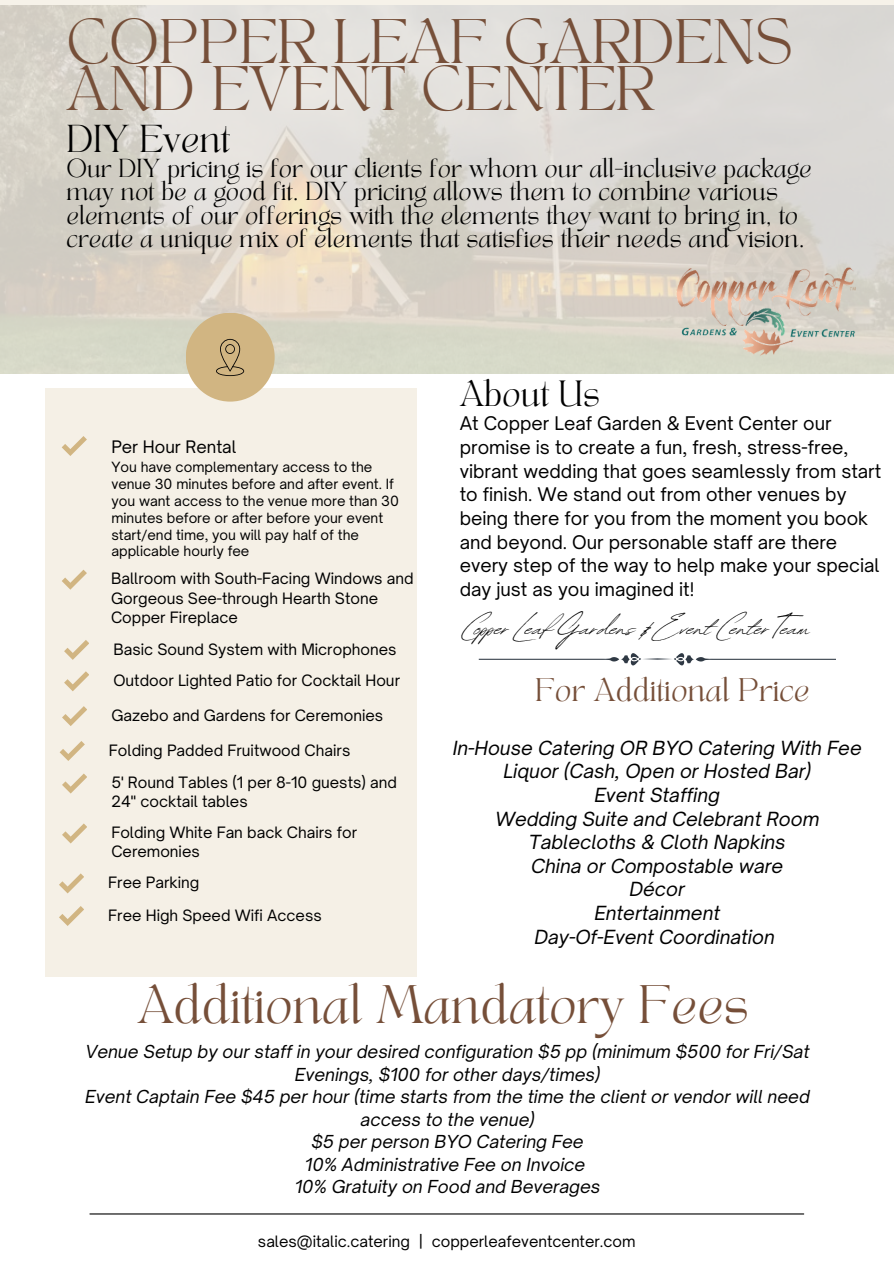
<style>
.page{position:relative;width:894px;height:1264px;background:#fff}
.page>*{position:absolute;margin:0;border:0;box-sizing:border-box;transform-origin:0 0}
.t1{font:43.95px/46.8px "TANAEGEAN";color:#764f39}
.t2{font:37.8px "TANAEGEAN";color:#764f39}
.t3{font:36px "Revive 80 Signature";color:#000}
.t4{font:27.15px "TANAEGEAN";color:#000}
.t5{font:25.5px "TANAEGEAN";color:#000}
.t6{font:22.8px "TANAEGEAN";color:#764f39}
.t7{font:italic 18.6px/23.7px "Open Sauce One";color:#000;text-align:center}
.t8{font:18.15px/23.4px "TANAEGEAN";color:#000}
.t9{font:18px/23.7px "Open Sauce One";color:#000}
.t10{font:italic 17.1px/22.5px "Open Sauce One";color:#000;text-align:center}
.t11{font:16.5px "Open Sauce One";color:#000}
.t12{font:15px/19.2px "Open Sauce One";color:#000}
.t13{font:13.5px/16.8px "Open Sauce One";color:#000}
</style>
<div class="page">
<hr style="left:90px;top:1213px;width:713px;height:1px;background:#000">
<svg style="left:478px;top:653px;width:357px;height:12px"></svg>
<svg style="left:0;top:0;width:893px;height:374px;background:#dcd8cf"></svg>
<div style="left:45px;top:388px;width:371px;height:589px;background:#f5f0e6"></div>
<div style="left:186px;top:313px;width:88px;height:88px;background:#d1b582;border-radius:50%"></div>
<svg style="left:216px;top:339px;width:28px;height:37px"></svg>
<img style="left:674px;top:266px;width:187px;height:90px">
<svg style="left:60px;top:741px;width:24px;height:20px"></svg>
<svg style="left:59px;top:873px;width:25px;height:20px"></svg>
<svg style="left:62px;top:706px;width:25px;height:20px"></svg>
<svg style="left:62px;top:773px;width:25px;height:20px"></svg>
<svg style="left:62px;top:436px;width:24px;height:20px"></svg>
<svg style="left:62px;top:823px;width:25px;height:20px"></svg>
<svg style="left:62px;top:569px;width:24px;height:20px"></svg>
<svg style="left:64px;top:640px;width:25px;height:20px"></svg>
<svg style="left:64px;top:671px;width:25px;height:20px"></svg>
<svg style="left:59px;top:906px;width:25px;height:20px"></svg>
<p class="t1" style="left:66px;top:25px;width:727px">COPPER LEAF GARDENS<br>AND EVENT CENTER</p>
<h3 class="t4" style="left:66px;top:123px;width:165px">DIY Event</h3>
<h3 class="t8" style="left:66px;top:159px;width:746px">Our DIY pricing is for our clients for whom our all-inclusive package may not be a good fit. DIY pricing allows them to combine various elements of our offerings with the elements they want to bring in, to create a unique mix of elements that satisfies their needs and vision.</h3>
<h1 class="t5" style="left:459px;top:379px;width:142px">About Us</h1>
<h5 class="t9" style="left:459px;top:411px;width:423px">At Copper Leaf Garden &amp; Event Center our promise is to create a fun, fresh, stress-free, vibrant wedding that goes seamlessly from start to finish. We stand out from other venues by being there for you from the moment you book and beyond. Our personable staff are there every step of the way to help make your special day just as you imagined it!</h5>
<p class="t3" style="left:462px;top:600px;width:349px">Cop er Leaf Gardens &amp;EventCenter Team</p>
<p class="t11" style="left:111px;top:436px;width:126px">Per Hour Rental</p>
<p class="t13" style="left:111px;top:458px;width:289px">You have complementary access to the venue 30 minutes before and after event. If you want access to the venue more than 30 minutes before or after before your event start/end time, you will pay half of the applicable hourly fee</p>
<p class="t12" style="left:111px;top:569px;width:304px">Ballroom with South-Facing Windows and<br>Gorgeous See-through Hearth Stone<br>Copper Fireplace</p>
<p class="t12" style="left:113px;top:639px;width:284px">Basic Sound System with Microphones</p>
<p class="t12" style="left:113px;top:670px;width:288px">Outdoor Lighted Patio for Cocktail Hour</p>
<h5 class="t6" style="left:535px;top:677px;width:276px">For Additional Price</h5>
<p class="t7" style="left:452px;top:735px;width:410px">In-House Catering OR BYO Catering With Fee<br>Liquor (Cash, Open or Hosted Bar)</p>
<p class="t7" style="left:594px;top:783px;width:127px">Event Staffing</p>
<p class="t7" style="left:495px;top:806px;width:326px">Wedding Suite and Celebrant Room<br>Tablecloths &amp; Cloth Napkins<br>China or Compostable ware<br>Décor<br>Entertainment</p>
<p class="t7" style="left:534px;top:924px;width:242px">Day-Of-Event Coordination</p>
<p class="t2" style="left:137px;top:982px;width:613px">Additional Mandatory Fees</p>
<p class="t12" style="left:111px;top:705px;width:273px">Gazebo and Gardens for Ceremonies</p>
<p class="t12" style="left:109px;top:740px;width:243px">Folding Padded Fruitwood Chairs</p>
<p class="t12" style="left:111px;top:773px;width:287px">5' Round Tables (1 per 8-10 guests) and<br>24" cocktail tables</p>
<p class="t12" style="left:111px;top:822px;width:247px">Folding White Fan back Chairs for<br>Ceremonies</p>
<p class="t12" style="left:108px;top:872px;width:93px">Free Parking</p>
<p class="t12" style="left:108px;top:905px;width:215px">Free High Speed Wifi Access</p>
<p class="t10" style="left:85px;top:1040px;width:726px">Venue Setup by our staff in your desired configuration $5 pp (minimum $500 for Fri/Sat Evenings, $100 for other days/times)<br>Event Captain Fee $45 per hour (time starts from the time the client or vendor will need access to the venue)<br>$5 per person BYO Catering Fee<br>10% Administrative Fee on Invoice</p>
<p class="t10" style="left:294px;top:1175px;width:307px">10% Gratuity on Food and Beverages</p>
<h5 class="t12" style="left:258px;top:1231px;width:379px">sales@italic.catering | copperleafeventcenter.com</h5>
</div>
